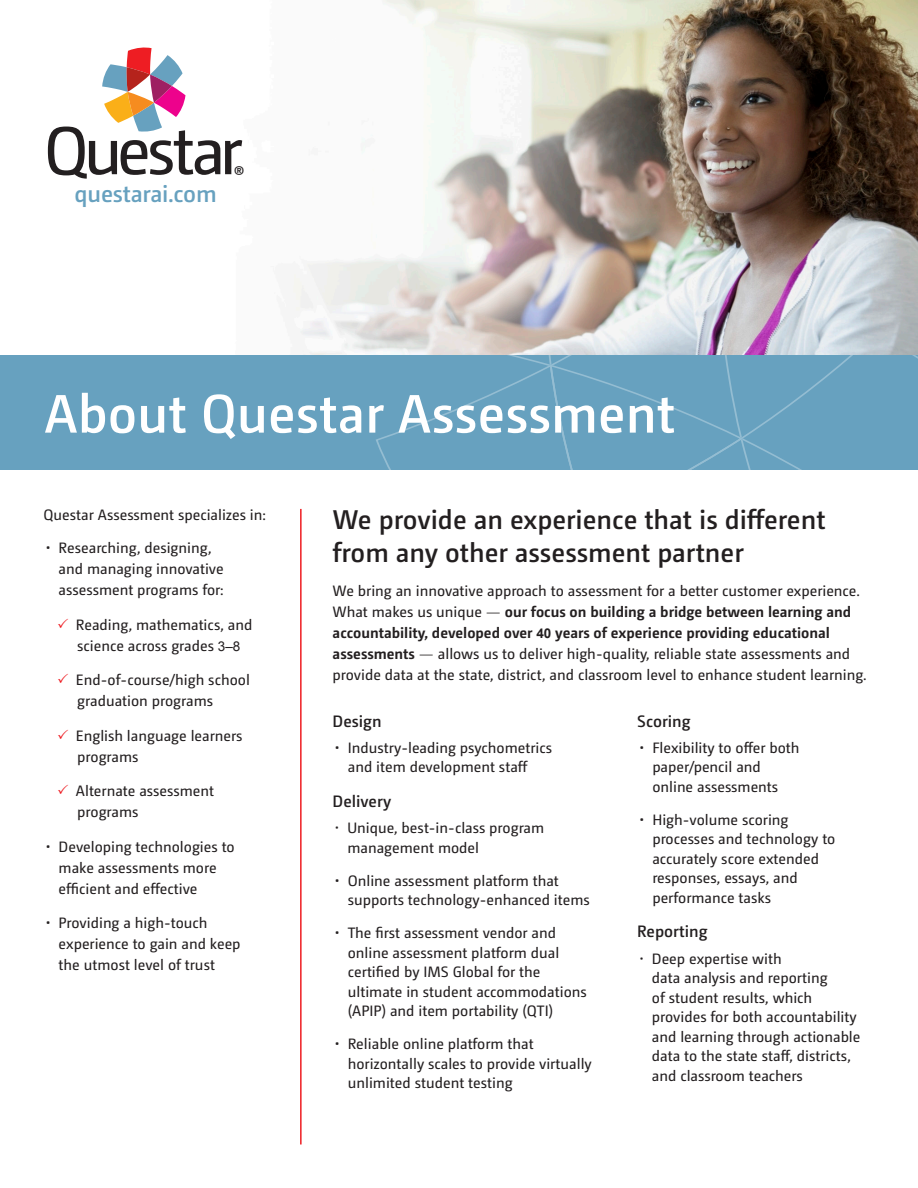
<style>
.page{position:relative;width:918px;height:1188px;background:#fff}
.page>*{position:absolute;margin:0;border:0;box-sizing:border-box;transform-origin:0 0}
.t1{font:600 54px "Camingo Dos";color:#fff}
.t2{font:600 27px/32.4px "Camingo Dos";color:#231f20}
.t3{font:600 23.7px "Camingo Dos";letter-spacing:-.01em;color:#67a1bf}
.t4{font:23.7px "Camingo Dos";color:#231f20}
.t5{font:600 16.5px "Camingo Dos";color:#231f20}
.TX1{font:15px/19.5px "Camingo Dos";color:#231f20}
.s1{color:#ee1d23}
.s2{font-family:"Arial";font-size:13.5px}
.s3{font-weight:300}
.s4{font-weight:700}
.s5{font-family:"Arial";font-weight:700;font-size:13.5px}
</style>
<div class="page">
<img style="left:242px;top:0;width:676px;height:355px">
<div style="left:0;top:355px;width:918px;height:115px;background:#67a1bf"></div>
<svg style="left:376px;top:355px;width:542px;height:115px"></svg>
<svg style="left:48px;top:48px;width:194px;height:131px"></svg>
<hr style="left:300px;top:509px;width:2px;height:635px;background:#ee1d23">
<p class="t3" style="left:74px;top:180px;width:144px">questarai.com</p>
<p class="t4" style="left:233px;top:161px;width:13px">®</p>
<h1 class="t1" style="left:44px;top:382px;width:633px">About Questar Assessment</h1>
<p class="TX1" style="left:44px;top:505px;width:224px">Questar Assessment specializes in:</p>
<p class="TX1" style="left:59px;top:537px;width:167px;line-height:21px;text-indent:-14px">• Researching, designing, and managing innovative assessment programs for:</p>
<p class="TX1" style="left:57px;top:614px;width:197px;line-height:21px;text-align:center"><span class="s1">✓</span> Reading, mathematics, and science across grades <span class="s2">3–8</span></p>
<p class="TX1" style="left:77px;top:669px;width:174px;line-height:21px;text-indent:-20px"><span class="s1">✓</span> End-of-course/high school graduation programs</p>
<p class="TX1" style="left:77px;top:725px;width:167px;line-height:21px;text-indent:-20px"><span class="s1">✓</span> English language learners programs</p>
<p class="TX1" style="left:77px;top:780px;width:138px;line-height:21px;text-indent:-20px"><span class="s1">✓</span> Alternate assessment programs</p>
<p class="TX1" style="left:59px;top:836px;width:178px;line-height:21px;text-indent:-14px">• Developing technologies to make assessments more efficient and effective</p>
<p class="TX1" style="left:59px;top:912px;width:183px;line-height:21px;text-indent:-14px">• Providing a high-touch experience to gain and keep the utmost level of trust</p>
<h2 class="t2" style="left:333px;top:503px;width:494px">We provide an experience that is different from any other assessment partner</h2>
<p class="TX1" style="left:333px;top:580px;width:536px;line-height:21px">We bring an innovative approach to assessment for a better customer experience.<br>What makes us unique <span class="s3">—</span> <span class="s4">our focus on building a bridge between learning and accountability, developed over</span> <span class="s5">40</span> <span class="s4">years of experience providing educational assessments</span> <span class="s3">—</span> allows us to deliver high-quality, reliable state assessments and provide data at the state, district, and classroom level to enhance student learning.</p>
<h3 class="t5" style="left:333px;top:711px;width:50px">Design</h3>
<p class="TX1" style="left:348px;top:738px;width:206px;text-indent:-14px">• Industry-leading psychometrics and item development staff</p>
<h3 class="t5" style="left:333px;top:791px;width:60px">Delivery</h3>
<p class="TX1" style="left:347px;top:818px;width:198px;text-indent:-13px"><span class="s3">•</span> Unique, best-in-class program management model</p>
<p class="TX1" style="left:348px;top:871px;width:243px;text-indent:-14px">• Online assessment platform that supports technology-enhanced items</p>
<p class="TX1" style="left:348px;top:923px;width:240px;text-indent:-14px">• The first assessment vendor and online assessment platform dual certified by IMS Global for the ultimate in student accommodations (APIP) and item portability (QTI)</p>
<p class="TX1" style="left:348px;top:1034px;width:246px;text-indent:-14px">• Reliable online platform that horizontally scales to provide virtually unlimited student testing</p>
<h3 class="t5" style="left:637px;top:711px;width:55px">Scoring</h3>
<p class="TX1" style="left:652px;top:738px;width:149px;text-indent:-14px">• Flexibility to offer both paper/pencil and online assessments</p>
<p class="TX1" style="left:652px;top:810px;width:185px;text-indent:-14px">• High-volume scoring processes and technology to accurately score extended responses, essays, and performance tasks</p>
<h3 class="t5" style="left:637px;top:922px;width:72px">Reporting</h3>
<p class="TX1" style="left:652px;top:949px;width:210px;text-indent:-13px"><span class="s3">•</span> Deep expertise with<br>data analysis and reporting<br>of student results, which provides for both accountability and learning through actionable data to the state staff, districts, and classroom teachers</p>
</div>
